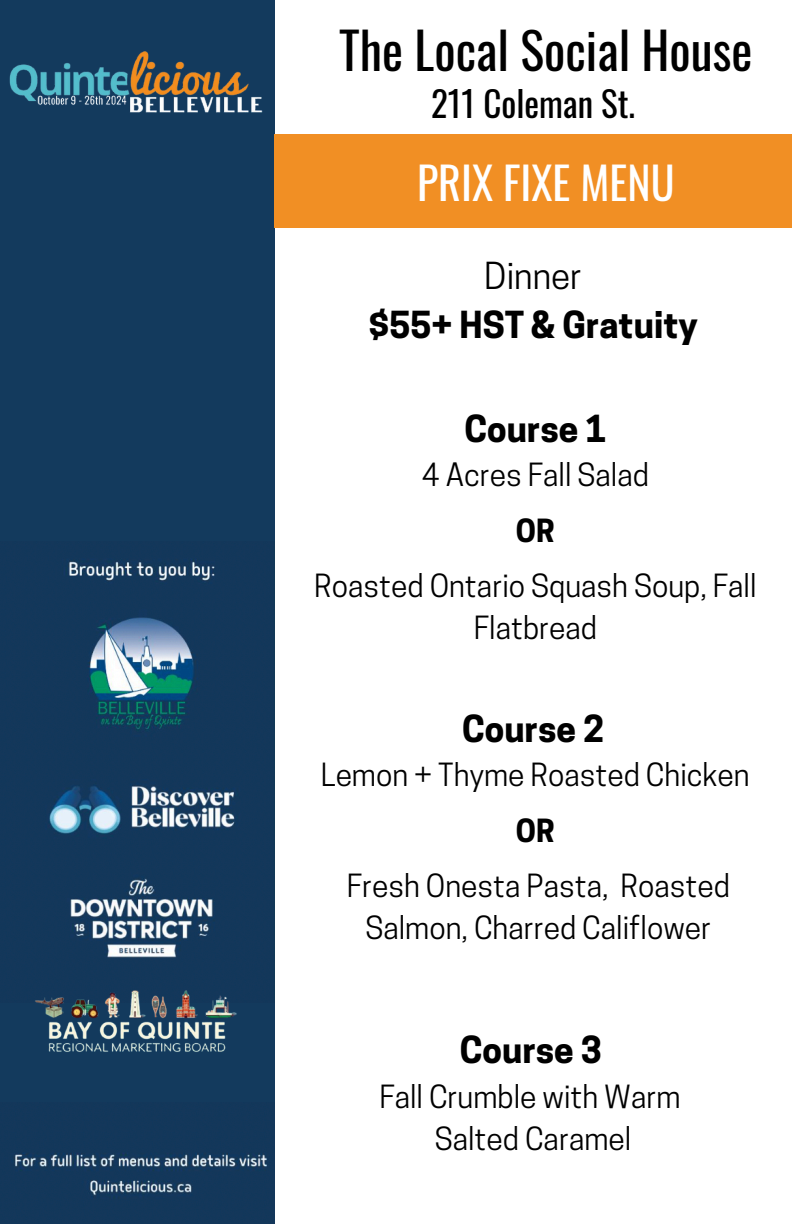
<style>
.page{position:relative;width:792px;height:1224px;background:#fff}
.page>*{position:absolute;margin:0;border:0;box-sizing:border-box;transform-origin:0 0}
.t1{font:50px "Oswald";color:#000}
.t2{font:44px "Oswald";color:#fff}
.t3{font:700 35px/48.8px "Cooper Hewitt";color:#000;text-align:center}
.t4{font:35px "Oswald";color:#000}
.t5{font:30px/42px "Cooper Hewitt";color:#000;text-align:center}
.t6{font:700 30px "Cooper Hewitt";color:#000}
.s1{font-weight:400}
</style>
<div class="page">
<div style="left:0;top:0;width:274px;height:1224px;background:#133a5d"></div>
<img style="left:14px;top:1153px;width:253px;height:46px">
<div style="left:274px;top:134px;width:518px;height:94px;background:#f18f24"></div>
<img style="left:49px;top:559px;width:186px;height:399px">
<img style="left:35px;top:990px;width:202px;height:62px">
<img style="left:9px;top:51px;width:254px;height:62px">
<p class="t1" style="left:339px;top:12px;width:415px">The Local Social House</p>
<h1 class="t4" style="left:431px;top:76px;width:206px">211 Coleman St.</h1>
<h4 class="t2" style="left:417px;top:148px;width:259px">PRIX FIXE MENU</h4>
<h2 class="t3" style="left:368px;top:256px;width:331px"><span class="s1">Dinner<br></span>$55+ HST &amp; Gratuity</h2>
<h3 class="t3" style="left:464px;top:409px;width:143px">Course 1</h3>
<h3 class="t5" style="left:422px;top:458px;width:229px">4 Acres Fall Salad</h3>
<p class="t6" style="left:516px;top:519px;width:40px">OR</p>
<h5 class="t5" style="left:314px;top:569px;width:444px">Roasted Ontario Squash Soup, Fall<br>Flatbread</h5>
<p class="t3" style="left:462px;top:709px;width:143px">Course 2</p>
<p class="t5" style="left:321px;top:758px;width:430px">Lemon + Thyme Roasted Chicken</p>
<p class="t6" style="left:516px;top:819px;width:40px">OR</p>
<h3 class="t5" style="left:347px;top:869px;width:385px">Fresh Onesta Pasta, Roasted</h3>
<p class="t5" style="left:365px;top:911px;width:347px">Salmon, Charred Califlower</p>
<h3 class="t3" style="left:460px;top:1030px;width:143px">Course 3</h3>
<p class="t5" style="left:379px;top:1079px;width:303px">Fall Crumble with Warm</p>
<h5 class="t5" style="left:435px;top:1121px;width:198px">Salted Caramel</h5>
</div>
